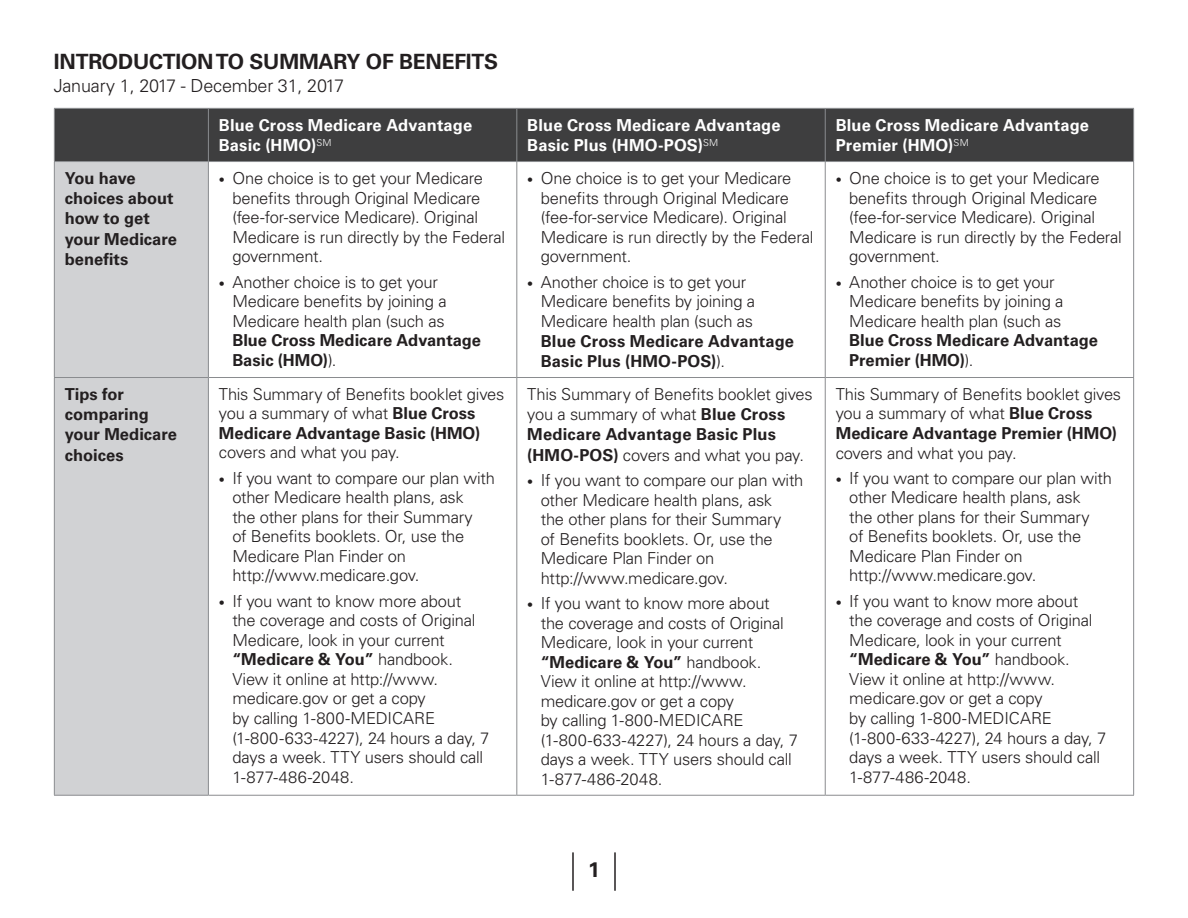
<style>
.page{position:relative;width:1188px;height:918px;background:#fff}
.page>*{position:absolute;margin:0;border:0;box-sizing:border-box;transform-origin:0 0}
.t1{font:700 21px "Univers LT Std";letter-spacing:-.01em;color:#231f20}
.t2{font:300 18px "Univers LT Std";letter-spacing:-.01em;color:#231f20}
.t3{font:300 16.5px/19.5px "Univers LT Std";letter-spacing:-.015em;color:#231f20}
.t4{font:700 16.5px/20.2px "Univers LT Std";color:#231f20}
.t5{font:700 16.5px/20.2px "Univers LT Std";letter-spacing:.01em;color:#fff}
.s1{font-size:12px}
.s2{font-weight:300}
.s3{font-weight:700}
</style>
<div class="page">
<hr style="left:614px;top:852px;width:2px;height:39px;background:#231f20">
<hr style="left:572px;top:852px;width:2px;height:39px;background:#231f20">
<div style="left:55px;top:109px;width:1078px;height:52px;background:#3e3e3f"></div>
<div style="left:55px;top:162px;width:153px;height:633px;background:#d1d2d4"></div>
<hr style="left:208px;top:109px;width:1px;height:52px;background:#8a8c8f">
<hr style="left:516px;top:109px;width:1px;height:52px;background:#8a8c8f">
<hr style="left:825px;top:109px;width:1px;height:52px;background:#8a8c8f">
<hr style="left:1133px;top:109px;width:1px;height:52px;background:#8a8c8f">
<hr style="left:208px;top:162px;width:1px;height:215px;background:#8a8c8f">
<hr style="left:516px;top:162px;width:1px;height:215px;background:#8a8c8f">
<hr style="left:825px;top:162px;width:1px;height:215px;background:#8a8c8f">
<hr style="left:1133px;top:162px;width:1px;height:215px;background:#8a8c8f">
<hr style="left:54px;top:377px;width:154px;height:1px;background:#8a8c8f">
<hr style="left:208px;top:377px;width:309px;height:1px;background:#8a8c8f">
<hr style="left:208px;top:378px;width:1px;height:417px;background:#8a8c8f">
<hr style="left:517px;top:377px;width:308px;height:1px;background:#8a8c8f">
<hr style="left:516px;top:378px;width:1px;height:417px;background:#8a8c8f">
<hr style="left:825px;top:377px;width:309px;height:1px;background:#8a8c8f">
<hr style="left:825px;top:378px;width:1px;height:417px;background:#8a8c8f">
<hr style="left:1133px;top:378px;width:1px;height:417px;background:#8a8c8f">
<hr style="left:54px;top:795px;width:154px;height:1px;background:#8a8c8f">
<hr style="left:208px;top:795px;width:309px;height:1px;background:#8a8c8f">
<hr style="left:517px;top:795px;width:308px;height:1px;background:#8a8c8f">
<hr style="left:825px;top:795px;width:309px;height:1px;background:#8a8c8f">
<hr style="left:54px;top:108px;width:154px;height:1px;background:#8a8c8f">
<hr style="left:54px;top:109px;width:1px;height:52px;background:#8a8c8f">
<hr style="left:208px;top:108px;width:309px;height:1px;background:#8a8c8f">
<hr style="left:517px;top:108px;width:308px;height:1px;background:#8a8c8f">
<hr style="left:825px;top:108px;width:309px;height:1px;background:#8a8c8f">
<hr style="left:54px;top:161px;width:154px;height:1px;background:#8a8c8f">
<hr style="left:208px;top:161px;width:309px;height:1px;background:#8a8c8f">
<hr style="left:517px;top:161px;width:308px;height:1px;background:#8a8c8f">
<hr style="left:825px;top:161px;width:309px;height:1px;background:#8a8c8f">
<hr style="left:54px;top:162px;width:1px;height:215px;background:#8a8c8f">
<hr style="left:54px;top:378px;width:1px;height:417px;background:#8a8c8f">
<p class="t1" style="left:54px;top:49px;width:446px">INTRODUCTION TO SUMMARY OF BENEFITS</p>
<p class="t2" style="left:54px;top:75px;width:292px">January 1, 2017 - December 31, 2017</p>
<p class="t5" style="left:219px;top:115px;width:255px">Blue Cross Medicare Advantage<br>Basic (HMO)<sup>SM</sup></p>
<p class="t5" style="left:527px;top:115px;width:255px">Blue Cross Medicare Advantage<br>Basic Plus (HMO‑POS)<sup>SM</sup></p>
<p class="t5" style="left:836px;top:115px;width:255px">Blue Cross Medicare Advantage<br>Premier (HMO)<sup>SM</sup></p>
<p class="t4" style="left:65px;top:168px;width:114px">You have choices about how to get your Medicare benefits</p>
<p class="t3" style="left:232px;top:168px;width:274px;text-indent:-14px"><span class="s1">•</span> One choice is to get your Medicare benefits through Original Medicare (fee‑for‑service Medicare). Original<br>Medicare is run directly by the Federal government.</p>
<p class="t3" style="left:232px;top:272px;width:216px;text-indent:-14px"><span class="s1">•</span> Another choice is to get your<br>Medicare benefits by joining a<br>Medicare health plan (such as</p>
<p class="t4" style="left:232px;top:331px;width:250px;line-height:19.5px">Blue Cross Medicare Advantage<br>Basic (HMO)<span class="s2">).</span></p>
<p class="t4" style="left:65px;top:384px;width:114px">Tips for comparing your Medicare choices</p>
<p class="t3" style="left:219px;top:384px;width:287px">This Summary of Benefits booklet gives you a summary of what <span class="s3">Blue Cross<br>Medicare Advantage Basic (HMO)</span></p>
<p class="t3" style="left:219px;top:443px;width:182px">covers and what you pay.</p>
<p class="t3" style="left:232px;top:468px;width:264px;text-indent:-14px"><span class="s1">•</span> If you want to compare our plan with other Medicare health plans, ask<br>the other plans for their Summary<br>of Benefits booklets. Or, use the<br>Medicare Plan Finder on http://www.medicare.gov.</p>
<p class="t3" style="left:232px;top:591px;width:259px;text-indent:-14px"><span class="s1">•</span> If you want to know more about<br>the coverage and costs of Original<br>Medicare, look in your current <span class="s3">“Medicare &amp; You”</span> handbook.<br>View it online at http://www. medicare.gov or get a copy<br>by calling 1‑800‑MEDICARE (1‑800‑633‑4227), 24 hours a day, 7 days a week. TTY users should call<br>1‑877‑486‑2048.</p>
<p class="t3" style="left:541px;top:168px;width:274px;text-indent:-14px"><span class="s1">•</span> One choice is to get your Medicare benefits through Original Medicare (fee‑for‑service Medicare). Original<br>Medicare is run directly by the Federal government.</p>
<p class="t3" style="left:541px;top:272px;width:216px;text-indent:-14px"><span class="s1">•</span> Another choice is to get your<br>Medicare benefits by joining a<br>Medicare health plan (such as</p>
<p class="t4" style="left:541px;top:331px;width:255px">Blue Cross Medicare Advantage<br>Basic Plus (HMO‑POS)<span class="s2">).</span></p>
<p class="t3" style="left:527px;top:384px;width:287px;line-height:20.2px">This Summary of Benefits booklet gives you a summary of what <span class="s3">Blue Cross Medicare Advantage Basic Plus (HMO‑POS)</span> covers and what you pay.</p>
<p class="t3" style="left:541px;top:471px;width:264px;text-indent:-14px"><span class="s1">•</span> If you want to compare our plan with other Medicare health plans, ask<br>the other plans for their Summary<br>of Benefits booklets. Or, use the<br>Medicare Plan Finder on http://www.medicare.gov.</p>
<p class="t3" style="left:541px;top:594px;width:259px;text-indent:-14px"><span class="s1">•</span> If you want to know more about<br>the coverage and costs of Original<br>Medicare, look in your current <span class="s3">“Medicare &amp; You”</span> handbook.<br>View it online at http://www. medicare.gov or get a copy<br>by calling 1‑800‑MEDICARE (1‑800‑633‑4227), 24 hours a day, 7 days a week. TTY users should call<br>1‑877‑486‑2048.</p>
<p class="t3" style="left:849px;top:168px;width:274px;text-indent:-14px"><span class="s1">•</span> One choice is to get your Medicare benefits through Original Medicare (fee‑for‑service Medicare). Original<br>Medicare is run directly by the Federal government.</p>
<p class="t3" style="left:849px;top:272px;width:216px;text-indent:-14px"><span class="s1">•</span> Another choice is to get your<br>Medicare benefits by joining a<br>Medicare health plan (such as</p>
<p class="t4" style="left:849px;top:331px;width:250px;line-height:19.5px">Blue Cross Medicare Advantage<br>Premier (HMO)<span class="s2">).</span></p>
<p class="t3" style="left:836px;top:384px;width:287px">This Summary of Benefits booklet gives you a summary of what <span class="s3">Blue Cross<br>Medicare Advantage Premier (HMO)</span></p>
<p class="t3" style="left:836px;top:443px;width:182px">covers and what you pay.</p>
<p class="t3" style="left:849px;top:468px;width:264px;text-indent:-14px"><span class="s1">•</span> If you want to compare our plan with other Medicare health plans, ask<br>the other plans for their Summary<br>of Benefits booklets. Or, use the<br>Medicare Plan Finder on http://www.medicare.gov.</p>
<p class="t3" style="left:849px;top:591px;width:259px;text-indent:-14px"><span class="s1">•</span> If you want to know more about<br>the coverage and costs of Original<br>Medicare, look in your current <span class="s3">“Medicare &amp; You”</span> handbook.<br>View it online at http://www. medicare.gov or get a copy<br>by calling 1‑800‑MEDICARE (1‑800‑633‑4227), 24 hours a day, 7 days a week. TTY users should call<br>1‑877‑486‑2048.</p>
<p class="t1" style="left:588px;top:857px;width:13px">1</p>
</div>
